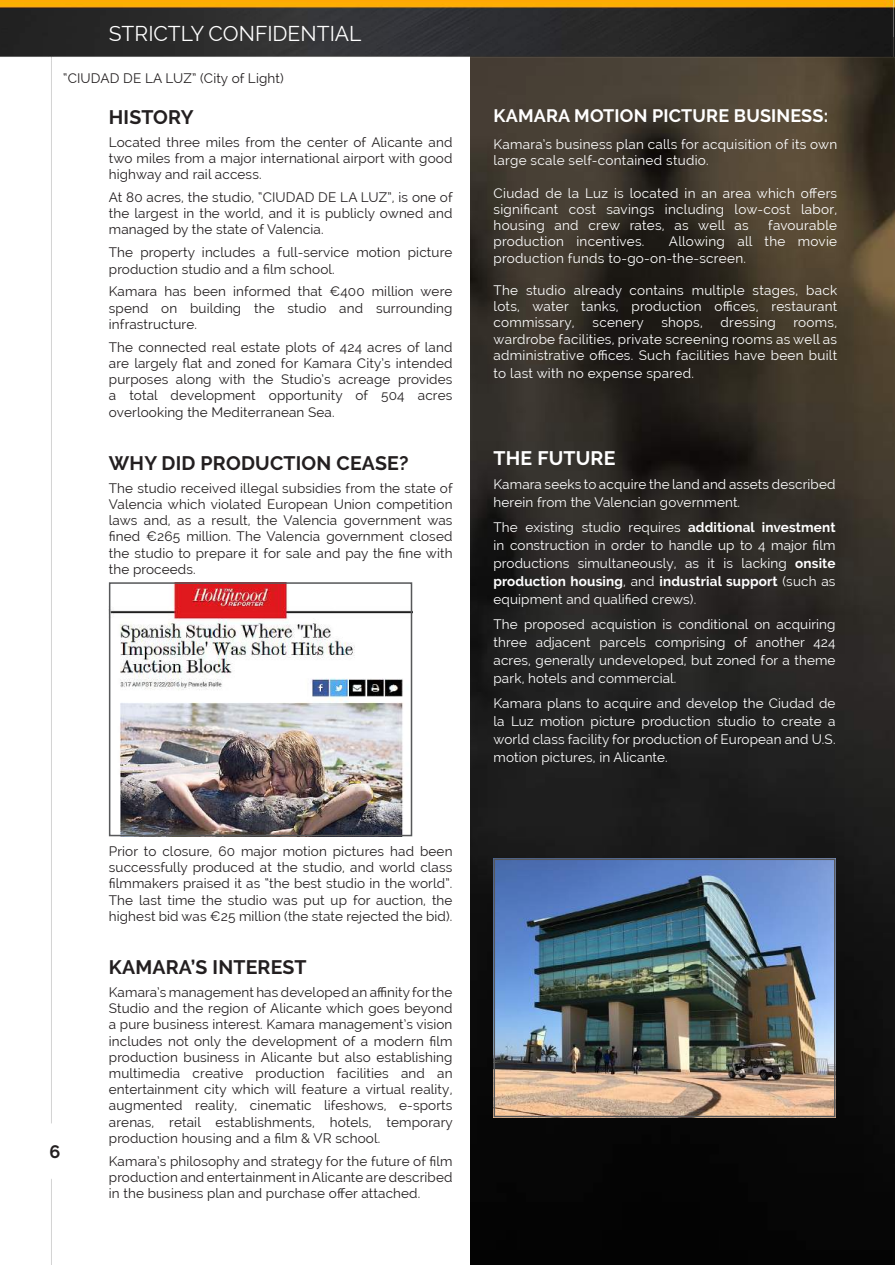
<style>
.page{position:relative;width:895px;height:1265px;background:#fff}
.page>*{position:absolute;margin:0;border:0;box-sizing:border-box;transform-origin:0 0}
.t1{font:21px "Raleway";color:#fff}
.t2{font:700 19.5px "Raleway";letter-spacing:.01em;color:#231f20}
.t3{font:700 19.5px "Raleway";letter-spacing:.01em;color:#fff}
.t4{font:700 18px "Raleway";letter-spacing:.01em;color:#fff}
.t5{font:700 18px "Raleway";color:#231f20}
.t6{font:13.5px/16.2px "Raleway";letter-spacing:.01em;color:#231f20;text-align:justify}
.t7{font:13.5px/18px "Raleway";letter-spacing:.02em;color:#fff;text-align:justify}
.s1{font-weight:700}
</style>
<div class="page">
<img style="left:0;top:0;width:895px;height:1265px">
<h1 class="t1" style="left:109px;top:21px;width:254px">STRICTLY CONFIDENTIAL</h1>
<p class="t6" style="left:63px;top:70px;width:222px">“CIUDAD DE LA LUZ” (City of Light)</p>
<h2 class="t2" style="left:109px;top:106px;width:86px">HISTORY</h2>
<p class="t6" style="left:109px;top:134px;width:345px">Located three miles from the center of Alicante and two miles from a major international airport with good highway and rail access.</p>
<p class="t6" style="left:109px;top:189px;width:345px">At 80 acres, the studio, “CIUDAD DE LA LUZ”, is one of the largest in the world, and it is publicly owned and managed by the state of Valencia.</p>
<p class="t6" style="left:109px;top:244px;width:345px">The property includes a full-service motion picture production studio and a film school.</p>
<p class="t6" style="left:109px;top:283px;width:345px">Kamara has been informed that €400 million were spend on building the studio and surrounding infrastructure.</p>
<p class="t6" style="left:109px;top:339px;width:345px">The connected real estate plots of 424 acres of land are largely flat and zoned for Kamara City’s intended purposes along with the Studio’s acreage provides a total development opportunity of 504 acres overlooking the Mediterranean Sea.</p>
<h2 class="t2" style="left:109px;top:452px;width:301px">WHY DID PRODUCTION CEASE?</h2>
<p class="t6" style="left:109px;top:480px;width:345px">The studio received illegal subsidies from the state of Valencia which violated European Union competition laws and, as a result, the Valencia government was fined €265 million. The Valencia government closed the studio to prepare it for sale and pay the fine with the proceeds.</p>
<h3 class="t5" style="left:49px;top:1141px;width:12px">6</h3>
<p class="t6" style="left:109px;top:843px;width:345px">Prior to closure, 60 major motion pictures had been successfully produced at the studio, and world class filmmakers praised it as “the best studio in the world”.<br>The last time the studio was put up for auction, the highest bid was €25 million (the state rejected the bid).</p>
<h2 class="t2" style="left:109px;top:956px;width:199px">KAMARA’S INTEREST</h2>
<p class="t6" style="left:109px;top:984px;width:345px">Kamara’s management has developed an affinity for the Studio and the region of Alicante which goes beyond a pure business interest. Kamara management’s vision includes not only the development of a modern film production business in Alicante but also establishing multimedia creative production facilities and an entertainment city which will feature a virtual reality, augmented reality, cinematic lifeshows, e-sports arenas, retail establishments, hotels, temporary production housing and a film &amp; VR school.</p>
<p class="t6" style="left:109px;top:1152px;width:345px">Kamara’s philosophy and strategy for the future of film production and entertainment in Alicante are described in the business plan and purchase offer attached.</p>
<h3 class="t4" style="left:493px;top:106px;width:336px">KAMARA MOTION PICTURE BUSINESS:</h3>
<p class="t7" style="left:493px;top:136px;width:345px;line-height:16.2px">Kamara’s business plan calls for acquisition of its own large scale self-contained studio.</p>
<p class="t7" style="left:493px;top:185px;width:345px;line-height:16.2px">Ciudad de la Luz is located in an area which offers significant cost savings including low-cost labor, housing and crew rates, as well as</p>
<p class="t7" style="left:768px;top:216px;width:70px">favourable</p>
<p class="t7" style="left:493px;top:233px;width:345px;line-height:16.2px;text-indent:175px">Allowing all the movie production funds to-go-on-the-screen.</p>
<p class="t7" style="left:493px;top:282px;width:345px;line-height:16.2px">The studio already contains multiple stages, back lots, water tanks, production offices, restaurant commissary,</p>
<p class="t7" style="left:493px;top:233px;width:152px">production incentives.</p>
<p class="t7" style="left:592px;top:314px;width:53px">scenery</p>
<p class="t7" style="left:661px;top:314px;width:43px">shops,</p>
<p class="t7" style="left:720px;top:314px;width:57px">dressing</p>
<p class="t7" style="left:493px;top:314px;width:345px;line-height:16.2px;text-indent:300px">rooms, wardrobe facilities, private screening rooms as well as administrative offices. Such facilities have been built</p>
<p class="t7" style="left:493px;top:364px;width:202px">to last with no expense spared.</p>
<h2 class="t3" style="left:493px;top:446px;width:123px">THE FUTURE</h2>
<p class="t7" style="left:493px;top:475px;width:343px">Kamara seeks to acquire the land and assets described herein from the Valencian government.</p>
<p class="t7" style="left:493px;top:518px;width:343px">The existing studio requires <span class="s1">additional investment </span>in construction in order to handle up to 4 major film productions simultaneously, as it is lacking <span class="s1">onsite production housing</span>, and <span class="s1">industrial support</span> (such as equipment and qualified crews).</p>
<p class="t7" style="left:493px;top:615px;width:343px">The proposed acquistion is conditional on acquiring three adjacent parcels comprising of another 424 acres, generally undeveloped, but zoned for a theme park, hotels and commercial.</p>
<p class="t7" style="left:493px;top:694px;width:343px">Kamara plans to acquire and develop the Ciudad de la Luz motion picture production studio to create a world class facility for production of European and U.S. motion pictures, in Alicante.</p>
</div>
